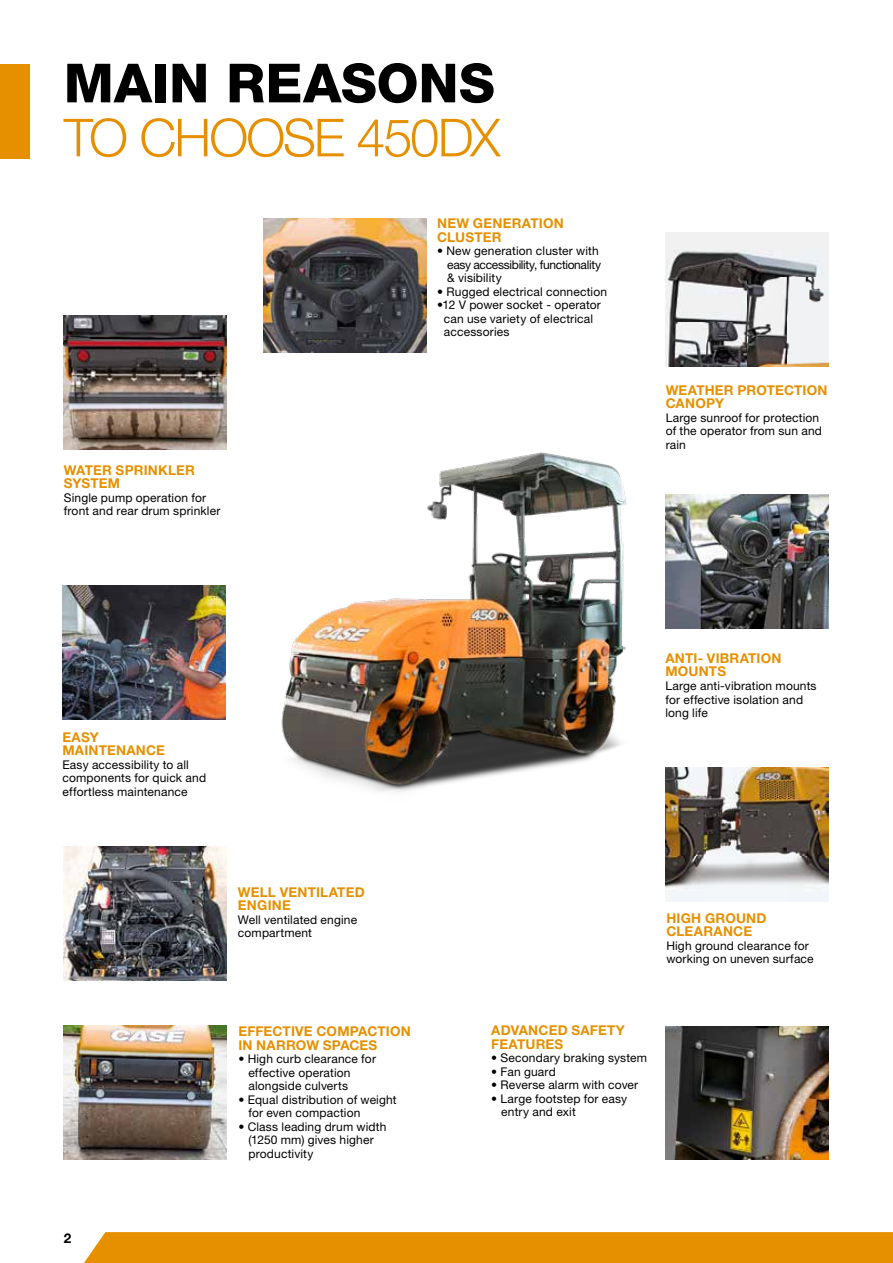
<style>
.page{position:relative;width:893px;height:1263px;background:#fff}
.page>*{position:absolute;margin:0;border:0;box-sizing:border-box;transform-origin:0 0}
.t1{font:800 54px "Helvetica Neue LT Pro";letter-spacing:.005em;color:#000}
.t2{font:300 52.5px "Helvetica Neue LT Pro";letter-spacing:-.04em;color:#e69000}
.t3{font:700 13.5px/13.5px "Helvetica Neue LT Std";letter-spacing:.015em;color:#e69000}
.t4{font:700 13.5px "Helvetica Neue LT Std";color:#000}
.t5{font:12px/13.5px "Helvetica Neue LT Std";letter-spacing:.015em;color:#000}
</style>
<div class="page">
<div style="left:84px;top:1232px;width:809px;height:31px;background:#e69000"></div>
<div style="left:0;top:64px;width:30px;height:94px;background:#e69000"></div>
<img style="left:665px;top:1026px;width:163px;height:133px">
<img style="left:665px;top:767px;width:163px;height:134px">
<img style="left:673px;top:495px;width:155px;height:134px">
<img style="left:64px;top:846px;width:162px;height:134px">
<img style="left:64px;top:1025px;width:162px;height:134px">
<img style="left:62px;top:586px;width:163px;height:133px">
<img style="left:63px;top:316px;width:163px;height:133px">
<img style="left:666px;top:233px;width:162px;height:134px">
<img style="left:281px;top:452px;width:392px;height:370px">
<img style="left:264px;top:218px;width:162px;height:134px">
<h1 class="t1" style="left:64px;top:51px;width:433px">MAIN REASONS</h1>
<h2 class="t2" style="left:64px;top:106px;width:438px">TO CHOOSE 450DX</h2>
<p class="t3" style="left:64px;top:463px;width:133px">WATER SPRINKLER<br>SYSTEM</p>
<p class="t5" style="left:64px;top:491px;width:158px">Single pump operation for front and rear drum sprinkler</p>
<p class="t3" style="left:437px;top:216px;width:128px">NEW GENERATION<br>CLUSTER</p>
<p class="t5" style="left:447px;top:244px;width:155px;text-indent:-10px">• New generation cluster with easy accessibility, functionality &amp; visibility</p>
<p class="t5" style="left:437px;top:284px;width:172px">• Rugged electrical connection</p>
<p class="t5" style="left:444px;top:298px;width:159px;text-indent:-7px">•12 V power socket - operator can use variety of electrical accessories</p>
<p class="t3" style="left:666px;top:383px;width:163px">WEATHER PROTECTION<br>CANOPY</p>
<p class="t5" style="left:666px;top:410px;width:158px">Large sunroof for protection of the operator from sun and rain</p>
<p class="t3" style="left:62px;top:730px;width:104px">EASY<br>MAINTENANCE</p>
<p class="t5" style="left:62px;top:758px;width:145px">Easy accessibility to all components for quick and effortless maintenance</p>
<p class="t4" style="left:64px;top:1229px;width:9px">2</p>
<p class="t3" style="left:238px;top:885px;width:128px">WELL VENTILATED<br>ENGINE</p>
<p class="t5" style="left:238px;top:912px;width:121px">Well ventilated engine compartment</p>
<p class="t3" style="left:238px;top:1024px;width:174px">EFFECTIVE COMPACTION<br>IN NARROW SPACES</p>
<p class="t5" style="left:248px;top:1052px;width:129px;text-indent:-10px">• High curb clearance for effective operation alongside culverts</p>
<p class="t5" style="left:248px;top:1092px;width:150px;text-indent:-10px">• Equal distribution of weight for even compaction</p>
<p class="t5" style="left:248px;top:1119px;width:140px;text-indent:-10px">• Class leading drum width (1250 mm) gives higher productivity</p>
<p class="t3" style="left:665px;top:651px;width:118px">ANTI- VIBRATION<br>MOUNTS</p>
<p class="t5" style="left:665px;top:679px;width:153px">Large anti-vibration mounts for effective isolation and long life</p>
<p class="t3" style="left:666px;top:911px;width:102px">HIGH GROUND<br>CLEARANCE</p>
<p class="t5" style="left:666px;top:938px;width:149px">High ground clearance for working on uneven surface</p>
<p class="t3" style="left:491px;top:1023px;width:135px">ADVANCED SAFETY<br>FEATURES</p>
<p class="t5" style="left:491px;top:1051px;width:157px">• Secondary braking system</p>
<p class="t5" style="left:491px;top:1064px;width:66px">• Fan guard</p>
<p class="t5" style="left:491px;top:1078px;width:149px">• Reverse alarm with cover</p>
<p class="t5" style="left:501px;top:1091px;width:128px;text-indent:-10px">• Large footstep for easy entry and exit</p>
</div>
